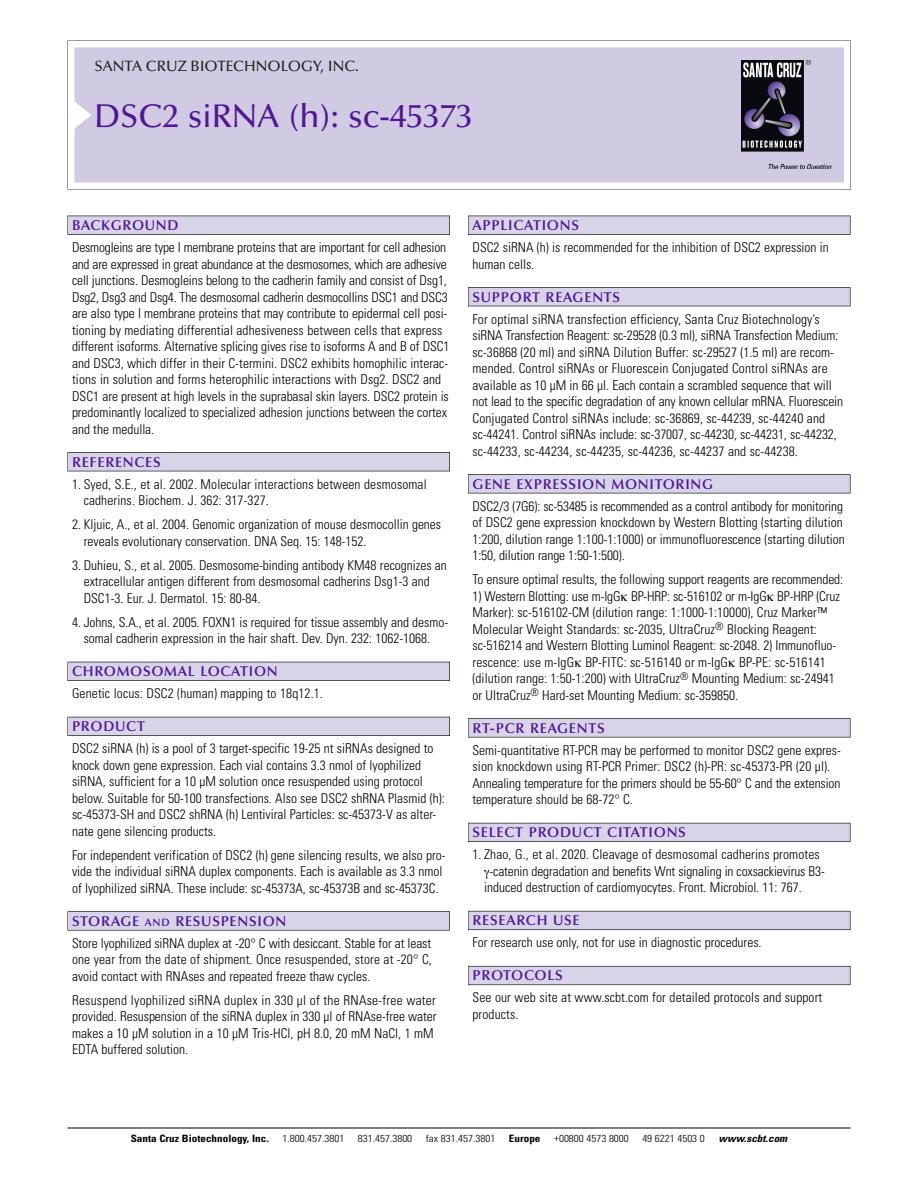
<style>
.page{position:relative;width:918px;height:1188px;background:#fff}
.page>*{position:absolute;margin:0;border:0;box-sizing:border-box;transform-origin:0 0}
.t1{font:500 33px "Optima";color:#511695}
.t2{font:500 15px "Optima";color:#231f20}
.t3{font:600 14.25px "Optima";letter-spacing:.05em;color:#511695}
.t4{font:300 condensed 13.5px/16.5px "Univers";color:#000}
.t5{font:300 condensed 10.2px "Univers";color:#000;scale:1.1 1}
.t6{font:700 condensed 10.2px "Univers";color:#000;scale:1.1 1}
.t7{font:italic 700 condensed 10.2px "Univers";color:#000;scale:1.1 1}
.s1{font-size:10.65px}
</style>
<div class="page">
<svg style="left:74px;top:41px;width:777px;height:148px"></svg>
<div style="left:74px;top:47px;width:770px;height:135px;background:#d1cae3"></div>
<img style="left:741px;top:60px;width:90px;height:108px">
<div style="left:68px;top:216px;width:382px;height:19px;background:#535256"></div>
<div style="left:68px;top:216px;width:381px;height:18px;background:#d7d4e8"></div>
<div style="left:68px;top:452px;width:382px;height:19px;background:#515155"></div>
<div style="left:68px;top:453px;width:381px;height:18px;background:#d7d4e8"></div>
<div style="left:68px;top:662px;width:382px;height:19px;background:#515057"></div>
<div style="left:68px;top:662px;width:381px;height:18px;background:#d7d4e8"></div>
<div style="left:68px;top:717px;width:382px;height:19px;background:#535259"></div>
<div style="left:68px;top:717px;width:381px;height:18px;background:#d7d4e8"></div>
<svg style="left:68px;top:911px;width:382px;height:20px"></svg>
<div style="left:68px;top:912px;width:381px;height:18px;background:#d7d4e8"></div>
<div style="left:468px;top:216px;width:382px;height:19px;background:#535256"></div>
<div style="left:468px;top:216px;width:382px;height:18px;background:#d7d4e8"></div>
<div style="left:468px;top:287px;width:382px;height:19px;background:#515155"></div>
<div style="left:468px;top:288px;width:382px;height:18px;background:#d7d4e8"></div>
<div style="left:468px;top:474px;width:382px;height:19px;background:#545357"></div>
<div style="left:468px;top:475px;width:382px;height:18px;background:#d7d4e8"></div>
<div style="left:468px;top:718px;width:382px;height:19px;background:#575659"></div>
<div style="left:468px;top:719px;width:382px;height:18px;background:#d7d4e8"></div>
<div style="left:468px;top:823px;width:382px;height:19px;background:#595860"></div>
<div style="left:468px;top:823px;width:382px;height:18px;background:#d7d4e8"></div>
<div style="left:468px;top:911px;width:382px;height:19px;background:#64626c"></div>
<div style="left:468px;top:911px;width:382px;height:18px;background:#d7d4e8"></div>
<div style="left:468px;top:966px;width:382px;height:19px;background:#686770"></div>
<div style="left:468px;top:967px;width:382px;height:18px;background:#d7d4e8"></div>
<hr style="left:68px;top:1128px;width:782px;height:1px;background:#000">
<p class="t2" style="left:94px;top:60px;width:266px">SANTA CRUZ BIOTECHNOLOGY, INC.</p>
<p class="t1" style="left:94px;top:102px;width:380px">DSC2 siRNA (h): sc-45373</p>
<p class="t3" style="left:72px;top:219px;width:108px">BACKGROUND</p>
<p class="t4" style="left:72px;top:240px;width:379px">Desmogleins are type I membrane proteins that are important for cell adhesion and are expressed in great abundance at the desmosomes, which are adhesive cell junctions. Desmogleins belong to the cadherin family and consist of Dsg1, Dsg2, Dsg3 and Dsg4. The desmosomal cadherin desmocollins DSC1 and DSC3 are also type I membrane proteins that may contribute to epidermal cell posi&shy;tioning by mediating differential adhesiveness between cells that express different isoforms. Alternative splicing gives rise to isoforms A and B of DSC1 and DSC3, which differ in their C-termini. DSC2 exhibits homophilic interac&shy;tions in solution and forms heterophilic interactions with Dsg2. DSC2 and DSC1 are present at high levels in the suprabasal skin layers. DSC2 protein is predominantly localized to specialized adhesion junctions between the cortex and the medulla.</p>
<p class="t3" style="left:72px;top:456px;width:90px">REFERENCES</p>
<p class="t4" style="left:84px;top:477px;width:345px;text-indent:-12px">1. Syed, S.E., et al. 2002. Molecular interactions between desmosomal cadherins. Biochem. J. 362: 317-327.</p>
<p class="t4" style="left:84px;top:517px;width:359px;text-indent:-12px">2. Kljuic, A., et al. 2004. Genomic organization of mouse desmocollin genes reveals evolutionary conservation. DNA Seq. 15: 148-152.</p>
<p class="t4" style="left:84px;top:558px;width:365px;text-indent:-12px">3. Duhieu, S., et al. 2005. Desmosome-binding antibody KM48 recognizes an extracellular antigen different from desmosomal cadherins Dsg1-3 and<br>DSC1-3. Eur. J. Dermatol. 15: 80-84.</p>
<p class="t4" style="left:72px;top:615px;width:378px;text-align:center">4. Johns, S.A., et al. 2005. FOXN1 is required for tissue assembly and desmo&shy;somal cadherin expression in the hair shaft. Dev. Dyn. 232: 1062-1068.</p>
<p class="t3" style="left:72px;top:665px;width:207px">CHROMOSOMAL LOCATION</p>
<p class="t4" style="left:72px;top:687px;width:252px">Genetic locus: DSC2 (human) mapping to 18q12.1.</p>
<p class="t3" style="left:72px;top:720px;width:74px">PRODUCT</p>
<p class="t4" style="left:72px;top:742px;width:374px">DSC2 siRNA (h) is a pool of 3 target-specific 19-25 nt siRNAs designed to knock down gene expression. Each vial contains 3.3 nmol of lyophilized siRNA, sufficient for a 10 µM solution once resuspended using protocol below. Suitable for 50-100 transfections. Also see DSC2 shRNA Plasmid (h): sc-45373-SH and DSC2 shRNA (h) Lentiviral Particles: sc-45373-V as alter&shy;nate gene silencing products.</p>
<p class="t4" style="left:72px;top:848px;width:375px">For independent verification of DSC2 (h) gene silencing results, we also pro&shy;vide the individual siRNA duplex components. Each is available as 3.3 nmol of lyophilized siRNA. These include: sc-45373A, sc-45373B and sc-45373C.</p>
<p class="t3" style="left:72px;top:915px;width:216px">STORAGE <span class="s1">AND</span> RESUSPENSION</p>
<p class="t4" style="left:72px;top:936px;width:361px;text-align:justify">Store lyophilized siRNA duplex at -20° C with desiccant. Stable for at least one year from the date of shipment. Once resuspended, store at -20° C, avoid contact with RNAses and repeated freeze thaw cycles.</p>
<p class="t4" style="left:72px;top:993px;width:366px">Resuspend lyophilized siRNA duplex in 330 µl of the RNAse-free water provided. Resuspension of the siRNA duplex in 330 µl of RNAse-free water makes a 10 µM solution in a 10 µM Tris-HCl, pH 8.0, 20 mM NaCl, 1 mM EDTA buffered solution.</p>
<p class="t3" style="left:473px;top:219px;width:108px">APPLICATIONS</p>
<p class="t4" style="left:473px;top:240px;width:358px">DSC2 siRNA (h) is recommended for the inhibition of DSC2 expression in human cells.</p>
<p class="t3" style="left:473px;top:291px;width:149px">SUPPORT REAGENTS</p>
<p class="t4" style="left:473px;top:312px;width:372px">For optimal siRNA transfection efficiency, Santa Cruz Biotechnology’s siRNA Transfection Reagent: sc-29528 (0.3 ml), siRNA Transfection Medium: sc-36868 (20 ml) and siRNA Dilution Buffer: sc-29527 (1.5 ml) are recom&shy;mended. Control siRNAs or Fluorescein Conjugated Control siRNAs are available as 10 µM in 66 µl. Each contain a scrambled sequence that will not lead to the specific degradation of any known cellular mRNA. Fluorescein Conjugated Control siRNAs include: sc-36869, sc-44239, sc-44240 and sc-44241. Control siRNAs include: sc-37007, sc-44230, sc-44231, sc-44232, sc-44233, sc-44234, sc-44235, sc-44236, sc-44237 and sc-44238.</p>
<p class="t3" style="left:473px;top:478px;width:242px">GENE EXPRESSION MONITORING</p>
<p class="t4" style="left:473px;top:499px;width:374px">DSC2/3 (7G6): sc-53485 is recommended as a control antibody for monitoring of DSC2 gene expression knockdown by Western Blotting (starting dilution 1:200, dilution range 1:100-1:1000) or immunofluorescence (starting dilution 1:50, dilution range 1:50-1:500).</p>
<p class="t4" style="left:473px;top:573px;width:372px">To ensure optimal results, the following support reagents are recommended:</p>
<p class="t4" style="left:473px;top:589px;width:369px">1) Western Blotting: use m-IgG BP-HRP: sc-516102 or m-IgG BP-HRP (Cruz Marker): sc-516102-CM (dilution range: 1:1000-1:10000), Cruz Marker™ Molecular Weight Standards: sc-2035, UltraCruz<sup>®</sup> Blocking Reagent: sc-516214 and Western Blotting Luminol Reagent: sc-2048. 2) Immunofluo&shy;rescence: use m-IgG BP-FITC: sc-516140 or m-IgG BP-PE: sc-516141 (dilution range: 1:50-1:200) with UltraCruz<sup>®</sup> Mounting Medium: sc-24941 or UltraCruz<sup>®</sup> Hard-set Mounting Medium: sc-359850.</p>
<p class="t3" style="left:473px;top:722px;width:134px">RT-PCR REAGENTS</p>
<p class="t4" style="left:473px;top:743px;width:370px">Semi-quantitative RT-PCR may be performed to monitor DSC2 gene expres&shy;sion knockdown using RT-PCR Primer: DSC2 (h)-PR: sc-45373-PR (20 µl).<br>Annealing temperature for the primers should be 55-60° C and the extension temperature should be 68-72° C.</p>
<p class="t3" style="left:473px;top:826px;width:215px">SELECT PRODUCT CITATIONS</p>
<p class="t4" style="left:473px;top:848px;width:349px">1. Zhao, G., et al. 2020. Cleavage of desmosomal cadherins promotes</p>
<p class="t4" style="left:490px;top:864px;width:337px">-catenin degradation and benefits Wnt signaling in coxsackievirus B3-</p>
<p class="t4" style="left:484px;top:881px;width:319px">induced destruction of cardiomyocytes. Front. Microbiol. 11: 767.</p>
<p class="t3" style="left:473px;top:915px;width:109px">RESEARCH USE</p>
<p class="t4" style="left:473px;top:936px;width:291px">For research use only, not for use in diagnostic procedures.</p>
<p class="t3" style="left:473px;top:970px;width:92px">PROTOCOLS</p>
<p class="t4" style="left:473px;top:991px;width:351px">See our web site at www.scbt.com for detailed protocols and support products.</p>
<p class="t6" style="left:131px;top:1135px;width:127px">Santa Cruz Biotechnology, Inc.</p>
<p class="t5" style="left:282px;top:1135px;width:58px">1.800.457.3801</p>
<p class="t5" style="left:358px;top:1135px;width:51px">831.457.3800</p>
<p class="t5" style="left:426px;top:1135px;width:65px">fax 831.457.3801</p>
<p class="t6" style="left:509px;top:1135px;width:30px">Europe</p>
<p class="t5" style="left:554px;top:1135px;width:69px">+00800 4573 8000</p>
<p class="t5" style="left:642px;top:1135px;width:58px">49 6221 4503 0</p>
<p class="t7" style="left:719px;top:1135px;width:66px">www.scbt.com</p>
</div>
